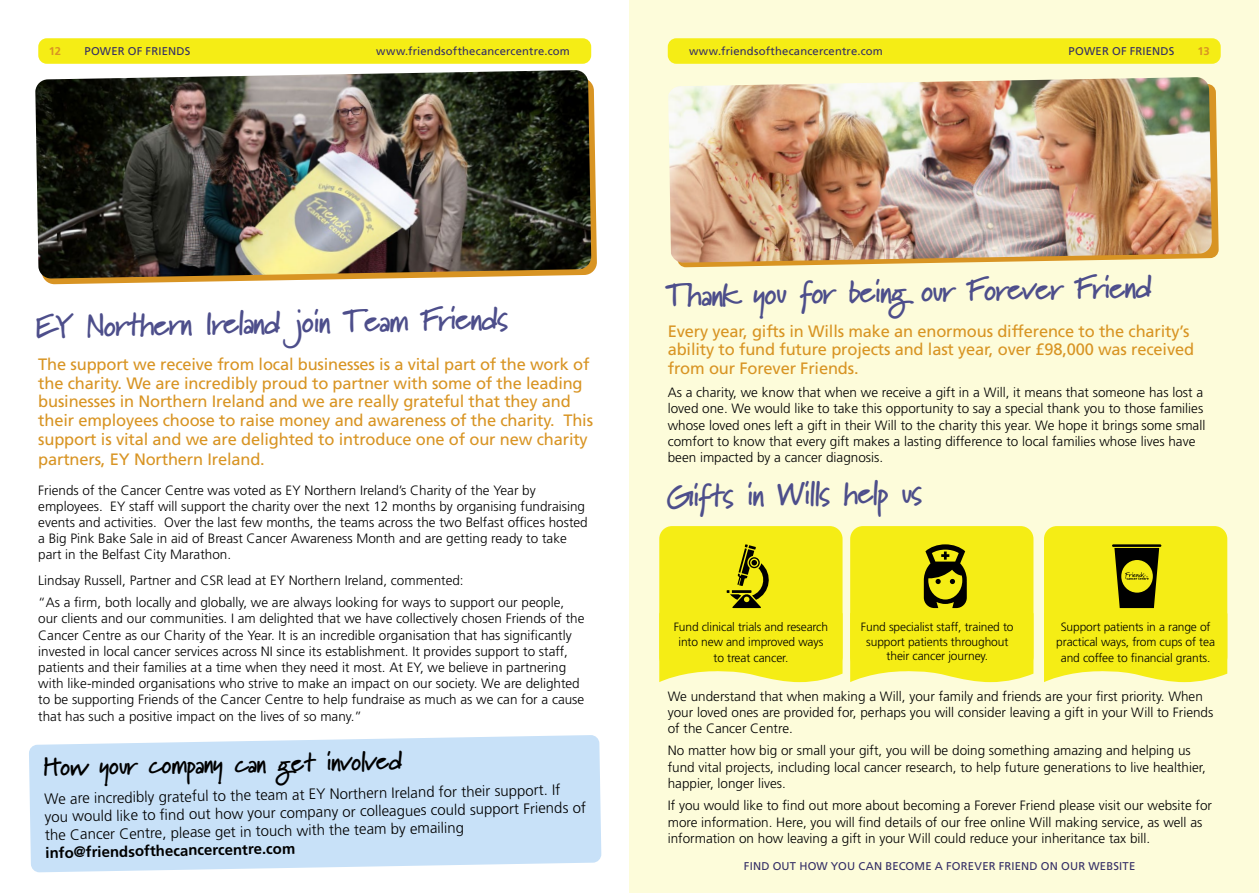
<style>
.page{position:relative;width:1259px;height:893px;background:#fff}
.page>*{position:absolute;margin:0;border:0;box-sizing:border-box;transform-origin:0 0}
.t1{font:30.75px "Lipstick Script SSK Bold";color:#4d4e8b}
.t2{font:25.35px "Lipstick Script SSK Bold";color:#000}
.t3{font:16.5px/18.9px "Frutiger LT Std";letter-spacing:-.01em;color:#d89423}
.t4{font:300 15px/18px "Frutiger LT Std";color:#000}
.t5{font:700 15px "Frutiger LT Std";color:#000}
.t6{font:300 13.5px/16.2px "Frutiger LT Std";color:#000}
.t7{font:300 12px/14.4px "Frutiger LT Std";letter-spacing:-.01em;color:#000;text-align:center}
.t8{font:11.25px "Frutiger LT Std";letter-spacing:.015em;color:#342e65}
.t9{font:700 11.25px "Frutiger LT Std";color:#d89423}
</style>
<div class="page">
<div style="left:629px;top:0;width:630px;height:893px;background:#fdfcda"></div>
<div style="left:1044px;top:526px;width:183px;height:144px;background:#f5ed15;border-radius:13px"></div>
<div style="left:850px;top:526px;width:183px;height:144px;background:#f5ed15;border-radius:13px"></div>
<div style="left:659px;top:526px;width:183px;height:144px;background:#f5ed15;border-radius:13px"></div>
<svg style="left:44px;top:82px;width:553px;height:202px"></svg>
<img style="left:35px;top:70px;width:556px;height:209px">
<svg style="left:29px;top:735px;width:572px;height:137px;background:#cbe3f8"></svg>
<div style="left:38px;top:38px;width:553px;height:26px;background:#f5ed15;border-radius:9px"></div>
<svg style="left:850px;top:544px;width:183px;height:138px"></svg>
<svg style="left:678px;top:85px;width:540px;height:182px"></svg>
<svg style="left:659px;top:544px;width:183px;height:138px"></svg>
<svg style="left:1044px;top:544px;width:183px;height:138px"></svg>
<img style="left:668px;top:77px;width:543px;height:186px">
<div style="left:668px;top:38px;width:552px;height:26px;background:#f5ed15;border-radius:9px"></div>
<p class="t9" style="left:49px;top:44px;width:14px">12</p>
<p class="t8" style="left:84px;top:44px;width:107px">POWER OF FRIENDS</p>
<p class="t8" style="left:376px;top:44px;width:195px">www.friendsofthecancercentre.com</p>
<p class="t8" style="left:689px;top:45px;width:195px">www.friendsofthecancercentre.com</p>
<p class="t8" style="left:1068px;top:45px;width:107px">POWER OF FRIENDS</p>
<p class="t9" style="left:1197px;top:44px;width:14px">13</p>
<h1 class="t1" style="left:36px;top:308px;width:473px;rotate:-1deg">EY Northern Ireland join Team Friends</h1>
<p class="t3" style="left:38px;top:355px;width:556px">The support we receive from local businesses is a vital part of the work of the charity. We are incredibly proud to partner with some of the leading businesses in Northern Ireland and we are really grateful that they and their employees choose to raise money and awareness of the charity. This support is vital and we are delighted to introduce one of our new charity partners, EY Northern Ireland.</p>
<p class="t6" style="left:38px;top:482px;width:551px">Friends of the Cancer Centre was voted as EY Northern Ireland’s Charity of the Year by employees. EY staff will support the charity over the next 12 months by organising fundraising events and activities. Over the last few months, the teams across the two Belfast offices hosted a Big Pink Bake Sale in aid of Breast Cancer Awareness Month and are getting ready to take part in the Belfast City Marathon.</p>
<p class="t6" style="left:38px;top:569px;width:527px;line-height:22.5px">Lindsay Russell, Partner and CSR lead at EY Northern Ireland, commented:<br>“As a firm, both locally and globally, we are always looking for ways to support our people,</p>
<p class="t6" style="left:38px;top:611px;width:548px">our clients and our communities. I am delighted that we have collectively chosen Friends of the Cancer Centre as our Charity of the Year. It is an incredible organisation that has significantly invested in local cancer services across NI since its establishment. It provides support to staff, patients and their families at a time when they need it most. At EY, we believe in partnering with like-minded organisations who strive to make an impact on our society. We are delighted to be supporting Friends of the Cancer Centre to help fundraise as much as we can for a cause that has such a positive impact on the lives of so many.”</p>
<h2 class="t2" style="left:44px;top:752px;width:360px;rotate:-1deg">How your company can get involved</h2>
<p class="t4" style="left:44px;top:790px;width:542px;rotate:-1deg">We are incredibly grateful to the team at EY Northern Ireland for their support. If you would like to fi nd out how your company or colleagues could support Friends of the Cancer Centre, please get in touch with the team by emailing</p>
<p class="t5" style="left:45px;top:844px;width:251px;rotate:-1deg">info@friendsofthecancercentre.com</p>
<h1 class="t1" style="left:667px;top:277px;width:486px;rotate:-1deg">Thank you for being our Forever Friend</h1>
<p class="t3" style="left:668px;top:322px;width:528px">Every year, gifts in Wills make an enormous difference to the charity’s ability to fund future projects and last year, over £98,000 was received from our Forever Friends.</p>
<p class="t6" style="left:668px;top:385px;width:539px">As a charity, we know that when we receive a gift in a Will, it means that someone has lost a loved one. We would like to take this opportunity to say a special thank you to those families whose loved ones left a gift in their Will to the charity this year. We hope it brings some small comfort to know that every gift makes a lasting difference to local families whose lives have been impacted by a cancer diagnosis.</p>
<h1 class="t1" style="left:666px;top:478px;width:256px;rotate:-1deg">Gifts in Wills help us</h1>
<p class="t7" style="left:673px;top:620px;width:156px">Fund clinical trials and research into new and improved ways</p>
<p class="t7" style="left:713px;top:651px;width:76px">to treat cancer.</p>
<p class="t7" style="left:861px;top:620px;width:154px">Fund specialist staff, trained to support patients throughout their cancer journey.</p>
<p class="t7" style="left:1056px;top:620px;width:160px">Support patients in a range of practical ways, from cups of tea</p>
<p class="t7" style="left:1060px;top:651px;width:151px">and coffee to financial grants.</p>
<p class="t6" style="left:668px;top:688px;width:547px">We understand that when making a Will, your family and friends are your first priority. When your loved ones are provided for, perhaps you will consider leaving a gift in your Will to Friends of the Cancer Centre.</p>
<p class="t6" style="left:668px;top:743px;width:539px">No matter how big or small your gift, you will be doing something amazing and helping us fund vital projects, including local cancer research, to help future generations to live healthier, happier, longer lives.</p>
<p class="t6" style="left:668px;top:798px;width:546px">If you would like to find out more about becoming a Forever Friend please visit our website for more information. Here, you will find details of our free online Will making service, as well as information on how leaving a gift in your Will could reduce your inheritance tax bill.</p>
<p class="t8" style="left:744px;top:860px;width:393px">FIND OUT HOW YOU CAN BECOME A FOREVER FRIEND ON OUR WEBSITE</p>
</div>
